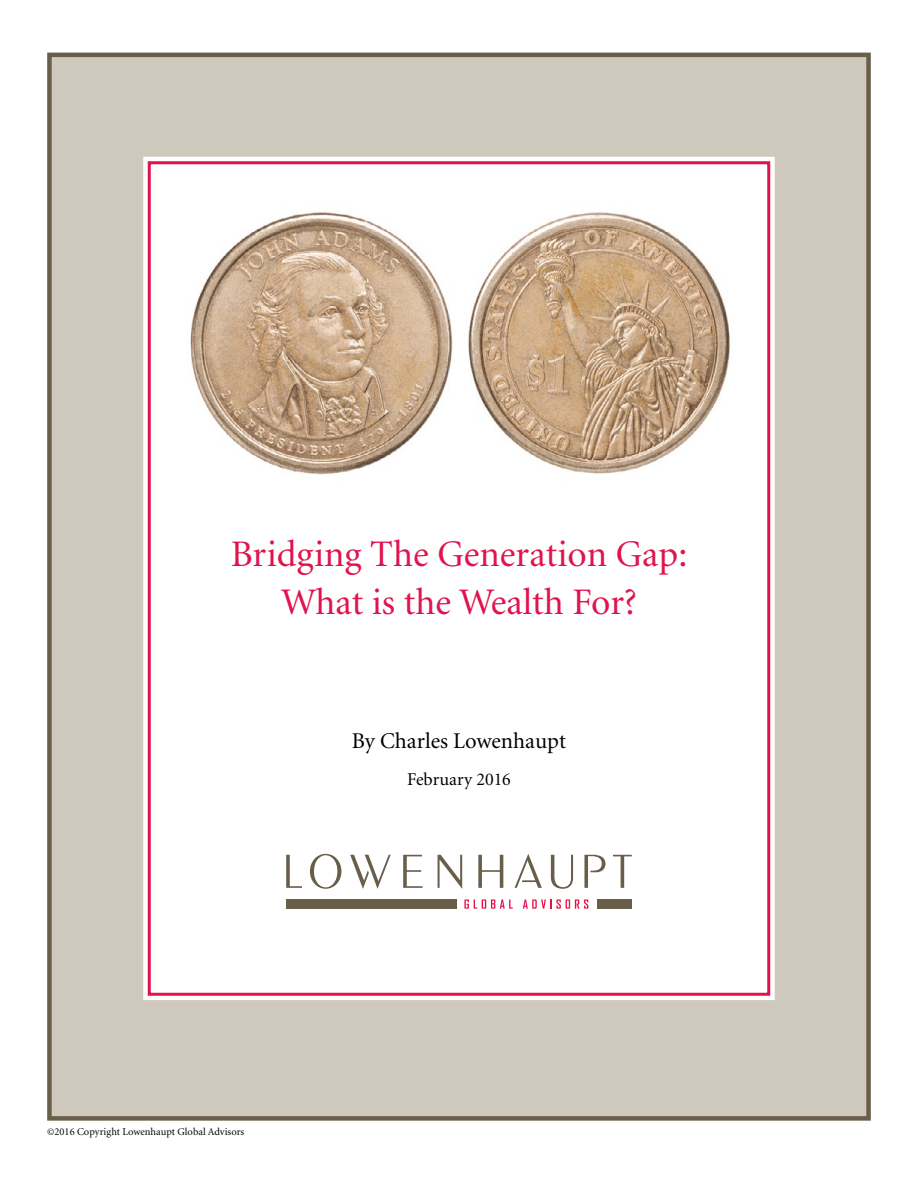
<style>
.page{position:relative;width:918px;height:1188px;background:#fff}
.page>*{position:absolute;margin:0;border:0;box-sizing:border-box;transform-origin:0 0}
.t1{font:37.5px/48px "Minion";color:#e1134f;text-align:center}
.t2{font:22.5px "Minion";color:#000}
.t3{font:18px "Minion";color:#000}
.t4{font:10.5px "Minion";color:#000}
</style>
<div class="page">
<div style="left:49px;top:55px;width:820px;height:1063px;background:#cfc8bc"></div>
<div style="left:47px;top:53px;width:824px;height:1068px;border:4px solid #695e4a"></div>
<svg style="left:143px;top:157px;width:632px;height:843px;background:#fcf5f7"></svg>
<div style="left:149px;top:163px;width:620px;height:831px;background:#fff"></div>
<div style="left:148px;top:161px;width:622px;height:835px;border:3px solid #e1134f"></div>
<svg style="left:464px;top:899px;width:49px;height:10px"></svg>
<svg style="left:523px;top:899px;width:65px;height:10px"></svg>
<svg style="left:286px;top:855px;width:16px;height:33px"></svg>
<svg style="left:310px;top:854px;width:31px;height:35px"></svg>
<svg style="left:403px;top:855px;width:20px;height:33px"></svg>
<svg style="left:438px;top:855px;width:24px;height:34px"></svg>
<svg style="left:478px;top:855px;width:25px;height:33px"></svg>
<svg style="left:551px;top:855px;width:22px;height:34px"></svg>
<svg style="left:613px;top:855px;width:19px;height:33px"></svg>
<svg style="left:584px;top:855px;width:21px;height:33px"></svg>
<svg style="left:350px;top:855px;width:41px;height:34px"></svg>
<svg style="left:515px;top:854px;width:27px;height:34px"></svg>
<div style="left:286px;top:899px;width:171px;height:10px;background:#695e4a"></div>
<div style="left:597px;top:899px;width:35px;height:10px;background:#695e4a"></div>
<img style="left:468px;top:212px;width:262px;height:262px">
<img style="left:190px;top:212px;width:263px;height:263px">
<p class="t1" style="left:231px;top:532px;width:458px">Bridging The Generation Gap:<br>What is the Wealth For?</p>
<p class="t2" style="left:352px;top:729px;width:216px">By Charles Lowenhaupt</p>
<p class="t3" style="left:407px;top:771px;width:105px">February 2016</p>
<p class="t4" style="left:47px;top:1127px;width:199px">©2016 Copyright Lowenhaupt Global Advisors</p>
</div>
